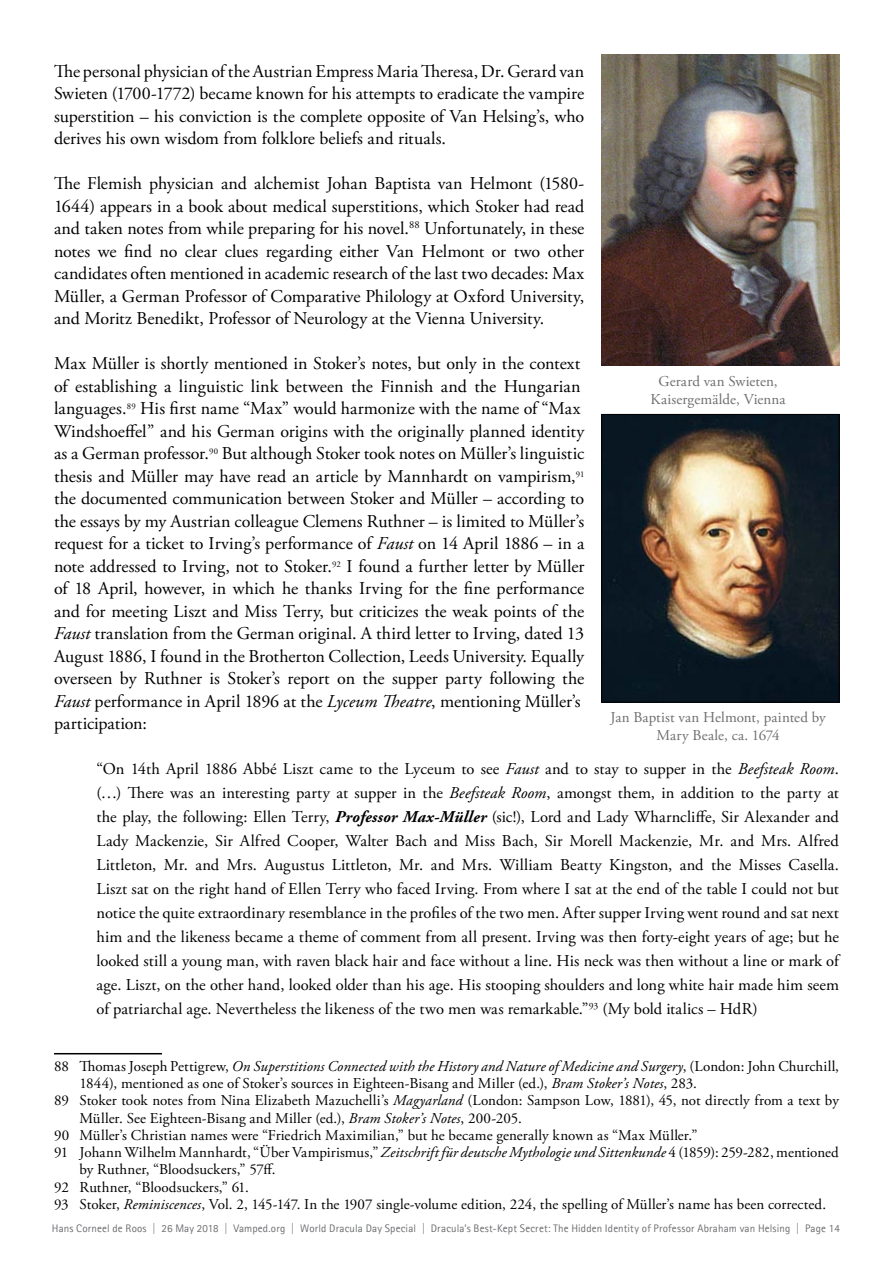
<style>
.page{position:relative;width:893px;height:1263px;background:#fff}
.page>*{position:absolute;margin:0;border:0;box-sizing:border-box;transform-origin:0 0}
.Text_body__Garamond{font:18px/22.5px "Adobe Garamond Pro";color:#000;text-align:justify}
.Text_Quotes_Indented{font:16.5px/24px "Adobe Garamond Pro";letter-spacing:.005em;color:#000;text-align:justify}
.Footnotetext_10-99{font:15px/17.2px "Adobe Garamond Pro";letter-spacing:.005em;color:#000}
.Caption_for_Images{font:15px/18px "Adobe Garamond Pro";letter-spacing:.005em;color:#6d6e71;text-align:center}
.t1{font:10.95px "Agfa Rotis Sans Serif";letter-spacing:.015em;color:#6d6e71}
.s1{font-style:italic}
.s2{font-weight:700;font-style:italic}
</style>
<div class="page">
<hr style="left:54px;top:1053px;width:108px;height:1px;background:#000">
<img style="left:603px;top:416px;width:234px;height:284px">
<div style="left:601px;top:414px;width:238px;height:288px;border:1px solid #000"></div>
<img style="left:601px;top:54px;width:238px;height:312px">
<p class="Text_body__Garamond" style="left:54px;top:60px;width:532px">The personal physician of the Austrian Empress Maria Theresa, Dr. Gerard van Swieten (1700-1772) became known for his attempts to eradicate the vampire superstition – his conviction is the complete opposite of Van Helsing’s, who derives his own wisdom from folklore beliefs and rituals.</p>
<p class="Text_body__Garamond" style="left:54px;top:173px;width:532px">The Flemish physician and alchemist Johan Baptista van Helmont (1580- 1644) appears in a book about medical superstitions, which Stoker had read and taken notes from while preparing for his novel.<sup>88</sup> Unfortunately, in these notes we find no clear clues regarding either Van Helmont or two other candidates often mentioned in academic research of the last two decades: Max Müller, a German Professor of Comparative Philology at Oxford University, and Moritz Benedikt, Professor of Neurology at the Vienna University.</p>
<p class="Text_body__Garamond" style="left:54px;top:353px;width:532px;text-align:left">Max Müller is shortly mentioned in Stoker’s notes, but only in the context of establishing a linguistic link between the Finnish and the Hungarian languages.<sup>89</sup> His first name “Max” would harmonize with the name of “Max Windshoeffel” and his German origins with the originally planned identity as a German professor.<sup>90</sup> But although Stoker took notes on Müller’s linguistic thesis and Müller may have read an article by Mannhardt on vampirism,<sup>91 </sup>the documented communication between Stoker and Müller – according to the essays by my Austrian colleague Clemens Ruthner – is limited to Müller’s request for a ticket to Irving’s performance of <span class="s1">Faust</span> on 14 April 1886 – in a note addressed to Irving, not to Stoker.<sup>92</sup> I found a further letter by Müller of 18 April, however, in which he thanks Irving for the fine performance and for meeting Liszt and Miss Terry, but criticizes the weak points of the <span class="s1">Faust</span> translation from the German original. A third letter to Irving, dated 13<br>August 1886, I found in the Brotherton Collection, Leeds University. Equally overseen by Ruthner is Stoker’s report on the supper party following the <span class="s1">Faust</span> performance in April 1896 at the <span class="s1">Lyceum Theatre</span>, mentioning Müller’s participation:</p>
<p class="Text_Quotes_Indented" style="left:97px;top:758px;width:744px">“On 14th April 1886 Abbé Liszt came to the Lyceum to see <span class="s1">Faust</span> and to stay to supper in the <span class="s1">Beefsteak Room</span>. (…) There was an interesting party at supper in the <span class="s1">Beefsteak Room</span>, amongst them, in addition to the party at the play, the following: Ellen Terry, <span class="s2">Professor Max-Müller</span> (sic!), Lord and Lady Wharncliffe, Sir Alexander and Lady Mackenzie, Sir Alfred Cooper, Walter Bach and Miss Bach, Sir Morell Mackenzie, Mr. and Mrs. Alfred Littleton, Mr. and Mrs. Augustus Littleton, Mr. and Mrs. William Beatty Kingston, and the Misses Casella.<br>Liszt sat on the right hand of Ellen Terry who faced Irving. From where I sat at the end of the table I could not but notice the quite extraordinary resemblance in the profiles of the two men. After supper Irving went round and sat next him and the likeness became a theme of comment from all present. Irving was then forty-eight years of age; but he looked still a young man, with raven black hair and face without a line. His neck was then without a line or mark of age. Liszt, on the other hand, looked older than his age. His stooping shoulders and long white hair made him seem of patriarchal age. Nevertheless the likeness of the two men was remarkable.”<sup>93</sup> (My bold italics – HdR)</p>
<p class="Caption_for_Images" style="left:658px;top:372px;width:121px">Gerard van Swieten,</p>
<p class="Caption_for_Images" style="left:650px;top:390px;width:137px">Kaisergemälde, Vienna</p>
<p class="Caption_for_Images" style="left:610px;top:709px;width:217px">Jan Baptist van Helmont, painted by<br>Mary Beale, ca. 1674</p>
<p class="Footnotetext_10-99" style="left:80px;top:1058px;width:761px;text-indent:-26px">88 Thomas Joseph Pettigrew, <span class="s1">On Superstitions Connected with the History and Nature of Medicine and Surgery</span>, (London: John Churchill,<br>1844), mentioned as one of Stoker’s sources in Eighteen-Bisang and Miller (ed.), <span class="s1">Bram Stoker’s Notes</span>, 283.</p>
<p class="Footnotetext_10-99" style="left:80px;top:1092px;width:761px;text-indent:-26px">89 Stoker took notes from Nina Elizabeth Mazuchelli’s <span class="s1">Magyarland</span> (London: Sampson Low, 1881), 45, not directly from a text by<br>Müller. See Eighteen-Bisang and Miller (ed.), <span class="s1">Bram Stoker’s Notes</span>, 200-205.</p>
<p class="Footnotetext_10-99" style="left:54px;top:1127px;width:645px">90 Müller’s Christian names were “Friedrich Maximilian,” but he became generally known as “Max Müller.”</p>
<p class="Footnotetext_10-99" style="left:80px;top:1144px;width:761px;text-indent:-26px">91 Johann Wilhelm Mannhardt, “Über Vampirismus,” <span class="s1">Zeitschrift für deutsche Mythologie und Sittenkunde</span> 4 (1859): 259-282, mentioned by Ruthner, “Bloodsuckers,” 57ff.</p>
<p class="Footnotetext_10-99" style="left:54px;top:1179px;width:197px">92 Ruthner, “Bloodsuckers,” 61.</p>
<p class="Footnotetext_10-99" style="left:54px;top:1196px;width:774px">93 Stoker, <span class="s1">Reminiscences</span>, Vol. 2, 145-147. In the 1907 single-volume edition, 224, the spelling of Müller’s name has been corrected.</p>
<p class="t1" style="left:52px;top:1221px;width:789px">Hans Corneel de Roos | 26 May 2018 | Vamped.org | World Dracula Day Special | Dracula’s Best-Kept Secret: The Hidden Identity of Professor Abraham van Helsing | Page 14</p>
</div>
